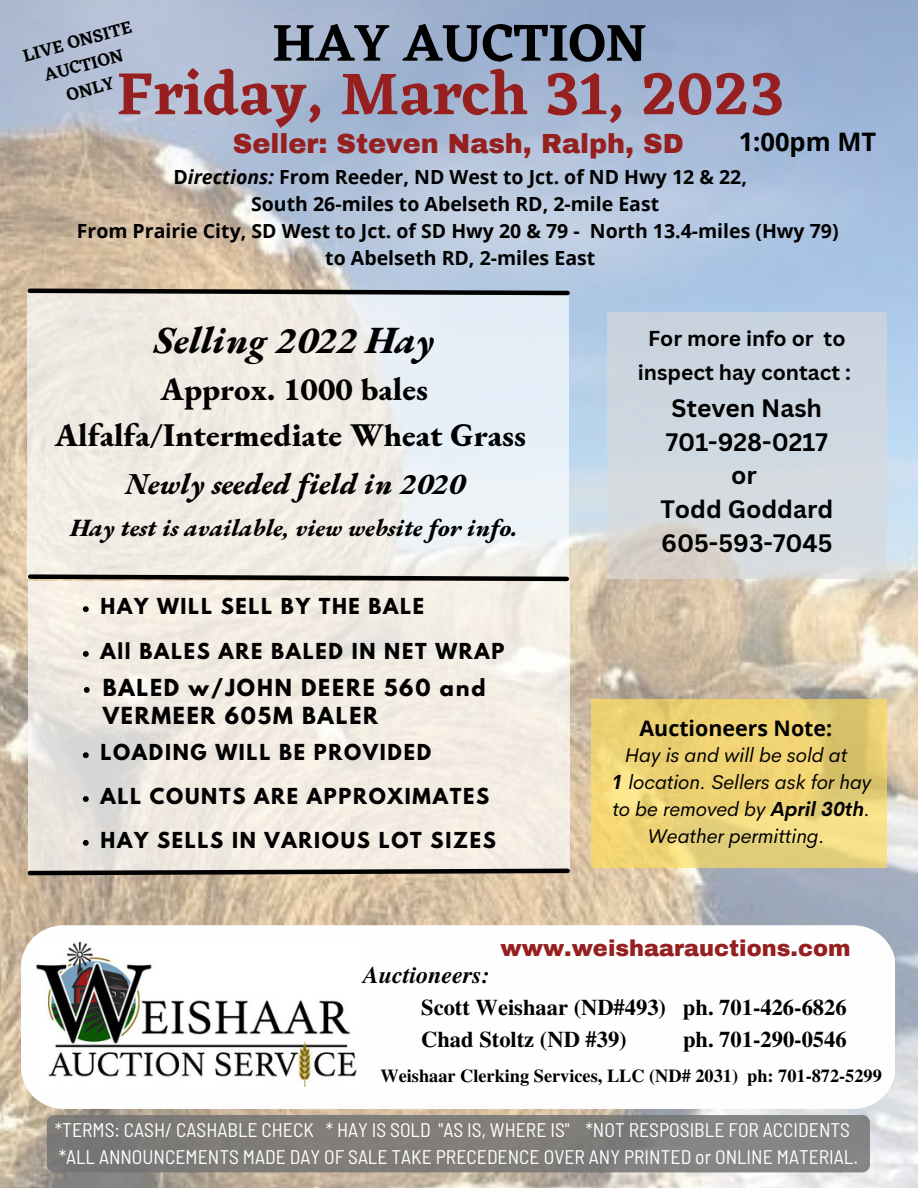
<style>
.page{position:relative;width:918px;height:1188px;background:#fff}
.page>*{position:absolute;margin:0;border:0;box-sizing:border-box;transform-origin:0 0}
.t1{font:600 61.8px "Eczar";color:#962020}
.t2{font:600 54px "Eczar";color:#000}
.t3{font:italic 800 37.5px "EB Garamond";color:#000}
.t4{font:800 32.25px/46.2px "EB Garamond";color:#000;text-align:center}
.t5{font:italic 800 29.55px "EB Garamond";color:#000}
.t6{font:900 27px "Archivo";color:#962020}
.t7{font:700 25.5px "Open Sans";color:#000}
.t8{font:700 24.6px/33.8px "Canva Sans";color:#000;text-align:center}
.t9{font:italic 800 24.15px "EB Garamond";color:#000}
.t10{font:italic 700 24px "Te X Gyre Termes";color:#000}
.t11{font:700 22.5px/31.5px "Te X Gyre Termes";color:#000}
.t12{font:900 22.5px "Archivo";color:#962020}
.t13{font:700 21.45px "Open Sans";color:#000}
.t14{font:700 21px/33.8px "Canva Sans";color:#000;text-align:center}
.t15{font:700 20.85px/28.2px "League Spartan";letter-spacing:.085em;color:#000}
.t16{font:italic 19.95px/27px "Cerebri Sans";color:#000;text-align:center}
.t17{font:semi-condensed 19.65px/27px "Barlow";color:#fff}
.t18{font:700 19.5px/27px "Open Sans";color:#000;text-align:center}
.t19{font:700 19.5px "League Spartan";letter-spacing:.085em;color:#000}
.t20{font:700 18.3px "Te X Gyre Termes";color:#000}
.t21{font:600 18px/24.8px "Eczar";color:#000;text-align:center}
.s1{font-style:italic}
.s2{font-weight:700}
</style>
<div class="page">
<img style="left:0;top:0;width:918px;height:1188px">
<div style="left:28px;top:293px;width:541px;height:286px;background:linear-gradient(to right,#f2e9dc,#e9f0f7)"></div>
<svg style="left:28px;top:583px;width:541px;height:283px;fill:#f2ece3"></svg>
<svg style="left:83px;top:606px;width:6px;height:6px"></svg>
<svg style="left:83px;top:651px;width:6px;height:6px"></svg>
<svg style="left:84px;top:687px;width:6px;height:6px"></svg>
<svg style="left:83px;top:752px;width:6px;height:6px"></svg>
<svg style="left:83px;top:796px;width:6px;height:6px"></svg>
<svg style="left:83px;top:840px;width:6px;height:6px"></svg>
<svg style="left:26px;top:572px;width:545px;height:11px"></svg>
<svg style="left:591px;top:699px;width:296px;height:169px;fill:#eed274"></svg>
<svg style="left:607px;top:313px;width:280px;height:266px;fill:#ced7e0"></svg>
<svg style="left:21px;top:925px;width:873px;height:184px"></svg>
<img style="left:36px;top:938px;width:328px;height:149px">
<svg style="left:25px;top:286px;width:547px;height:12px"></svg>
<div style="left:47px;top:1115px;width:823px;height:57px;background:#807d7a;border-radius:8px"></div>
<svg style="left:25px;top:866px;width:547px;height:12px"></svg>
<p class="t21" style="left:20px;top:43px;width:114px;rotate:-15deg">LIVE ONSITE<br>AUCTION<br>ONLY</p>
<h2 class="t2" style="left:272px;top:10px;width:376px">HAY AUCTION</h2>
<h1 class="t1" style="left:117px;top:57px;width:669px">Friday, March 31, 2023</h1>
<h3 class="t6" style="left:233px;top:129px;width:452px">Seller: Steven Nash, Ralph, SD</h3>
<h3 class="t7" style="left:739px;top:124px;width:139px">1:00pm MT</h3>
<p class="t18" style="left:77px;top:163px;width:763px">D<span class="s1">irections:</span> From Reeder, ND West to Jct. of ND Hwy 12 &amp; 22,<br>South 26-miles to Abelseth RD, 2-mile East<br>From Prairie City, SD West to Jct. of SD Hwy 20 &amp; 79 - North 13.4-miles (Hwy 79) to Abelseth RD, 2-miles East</p>
<h3 class="t3" style="left:154px;top:315px;width:282px">Selling 2022 Hay</h3>
<h3 class="t4" style="left:55px;top:365px;width:473px">Approx. 1000 bales<br>Alfalfa/Intermediate Wheat Grass</h3>
<h3 class="t5" style="left:125px;top:465px;width:340px">Newly seeded field in 2020</h3>
<p class="t9" style="left:71px;top:512px;width:449px">Hay test is available, view website for info.</p>
<p class="t19" style="left:100px;top:596px;width:325px">HAY WILL SELL BY THE BALE</p>
<p class="t19" style="left:100px;top:641px;width:406px">All BALES ARE BALED IN NET WRAP</p>
<p class="t15" style="left:103px;top:676px;width:384px">BALED w/JOHN DEERE 560 and<br>VERMEER 605M BALER</p>
<p class="t19" style="left:100px;top:743px;width:332px">LOADING WILL BE PROVIDED</p>
<p class="t19" style="left:100px;top:786px;width:390px">ALL COUNTS ARE APPROXIMATES</p>
<p class="t19" style="left:100px;top:830px;width:397px">HAY SELLS IN VARIOUS LOT SIZES</p>
<p class="t14" style="left:638px;top:321px;width:215px">For more info or to inspect hay contact :</p>
<p class="t8" style="left:660px;top:390px;width:174px">Steven Nash<br>701-928-0217 or<br>Todd Goddard<br>605-593-7045</p>
<p class="t13" style="left:640px;top:713px;width:194px">Auctioneers Note:</p>
<p class="t16" style="left:611px;top:741px;width:262px">Hay is and will be sold at<br><span class="s2">1</span> location. Sellers ask for hay to be removed by <span class="s2">April 30th</span>.<br>Weather permitting.</p>
<p class="t12" style="left:501px;top:936px;width:351px">www.weishaarauctions.com</p>
<p class="t10" style="left:363px;top:957px;width:128px">Auctioneers:</p>
<p class="t11" style="left:421px;top:991px;width:427px">Scott Weishaar (ND#493) ph. 701-426-6826<br>Chad Stoltz (ND #39)</p>
<p class="t11" style="left:683px;top:1022px;width:165px">ph. 701-290-0546</p>
<p class="t20" style="left:380px;top:1061px;width:503px">Weishaar Clerking Services, LLC (ND# 2031) ph: 701-872-5299</p>
<p class="t17" style="left:55px;top:1116px;width:805px">*TERMS: CASH/ CASHABLE CHECK * HAY IS SOLD "AS IS, WHERE IS" *NOT RESPOSIBLE FOR ACCIDENTS *ALL ANNOUNCEMENTS MADE DAY OF SALE TAKE PRECEDENCE OVER ANY PRINTED or ONLINE MATERIAL.</p>
</div>
